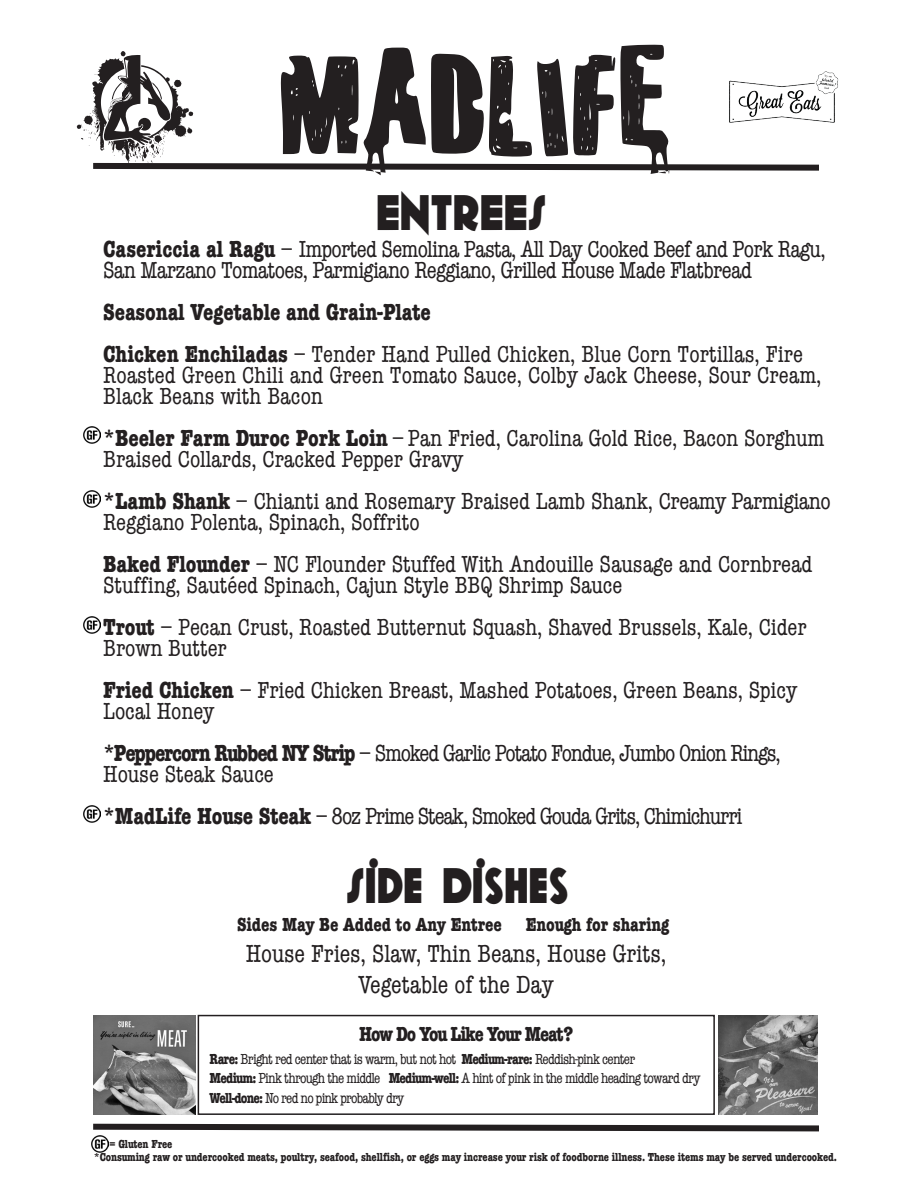
<style>
.page{position:relative;width:918px;height:1188px;background:#fff}
.page>*{position:absolute;margin:0;border:0;box-sizing:border-box;transform-origin:0 0}
.t1{font:800 49.5px "Geomancy";color:#231f20;scale:.86 1}
.t2{font:condensed 25.5px/30.6px "American Typewriter";letter-spacing:-.005em;color:#231f20;text-align:center}
.t3{font:condensed 24px/21px "American Typewriter";letter-spacing:-.005em;color:#231f20}
.t4{font:condensed 24px/21px "American Typewriter";letter-spacing:-.05em;color:#231f20}
.t5{font:condensed 24px/21px "American Typewriter";letter-spacing:-.03em;color:#231f20}
.t6{font:700 condensed 24px/42px "American Typewriter";letter-spacing:-.005em;color:#231f20}
.t7{font:700 condensed 21px "American Typewriter";letter-spacing:-.05em;color:#231f20}
.t8{font:700 condensed 19.5px "American Typewriter";letter-spacing:-.005em;color:#231f20}
.t9{font:condensed 15px/19.5px "American Typewriter";letter-spacing:-.05em;color:#231f20}
.t10{font:700 condensed 12px/13.4px "American Typewriter";letter-spacing:-.01em;color:#231f20}
.s1{font-weight:700}
.s2{font-weight:400}
</style>
<div class="page">
<svg style="left:77px;top:45px;width:742px;height:130px"></svg>
<svg style="left:93px;top:1123px;width:726px;height:9px"></svg>
<img style="left:723px;top:60px;width:116px;height:86px">
<img style="left:84px;top:426px;width:17px;height:17px">
<img style="left:84px;top:491px;width:17px;height:17px">
<img style="left:91px;top:1135px;width:17px;height:17px">
<img style="left:84px;top:616px;width:17px;height:17px">
<div style="left:198px;top:1015px;width:517px;height:100px;border:2px solid #231f20"></div>
<img style="left:94px;top:1016px;width:101px;height:99px">
<img style="left:719px;top:1016px;width:99px;height:99px">
<img style="left:84px;top:806px;width:17px;height:17px">
<h1 class="t1" style="left:378px;top:175px;width:200px">ENTREES</h1>
<p class="t5" style="left:103px;top:239px;width:724px"><span class="s1">Casericcia al Ragu</span> – Imported Semolina Pasta, All Day Cooked Beef and Pork Ragu,<br>San Marzano Tomatoes, Parmigiano Reggiano, Grilled House Made Flatbread</p>
<p class="t6" style="left:103px;top:291px;width:701px">Seasonal Vegetable and Grain-Plate<br>Chicken Enchiladas <span class="s2">– Tender Hand Pulled Chicken, Blue Corn Tortillas, Fire</span></p>
<p class="t3" style="left:103px;top:365px;width:720px">Roasted Green Chili and Green Tomato Sauce, Colby Jack Cheese, Sour Cream,<br>Black Beans with Bacon</p>
<p class="t3" style="left:103px;top:428px;width:723px"><span class="s1">*Beeler Farm Duroc Pork Loin</span> – Pan Fried, Carolina Gold Rice, Bacon Sorghum<br>Braised Collards, Cracked Pepper Gravy</p>
<p class="t3" style="left:103px;top:491px;width:729px"><span class="s1">*Lamb Shank</span> – Chianti and Rosemary Braised Lamb Shank, Creamy Parmigiano<br>Reggiano Polenta, Spinach, Soffrito</p>
<p class="t3" style="left:103px;top:554px;width:711px"><span class="s1">Baked Flounder</span> – NC Flounder Stuffed With Andouille Sausage and Cornbread<br>Stuffing, Sautéed Spinach, Cajun Style BBQ Shrimp Sauce</p>
<p class="t3" style="left:103px;top:617px;width:705px"><span class="s1">Trout</span> – Pecan Crust, Roasted Butternut Squash, Shaved Brussels, Kale, Cider<br>Brown Butter</p>
<p class="t3" style="left:103px;top:680px;width:696px"><span class="s1">Fried Chicken</span> – Fried Chicken Breast, Mashed Potatoes, Green Beans, Spicy<br>Local Honey</p>
<p class="t4" style="left:103px;top:743px;width:679px"><span class="s1">*Peppercorn Rubbed NY Strip</span> – Smoked Garlic Potato Fondue, Jumbo Onion Rings,<br>House Steak Sauce</p>
<p class="t4" style="left:103px;top:806px;width:641px"><span class="s1">*MadLife House Steak</span> – 8oz Prime Steak, Smoked Gouda Grits, Chimichurri</p>
<h1 class="t1" style="left:348px;top:848px;width:261px">SIDE DISHES</h1>
<p class="t8" style="left:237px;top:913px;width:434px">Sides May Be Added to Any Entree Enough for sharing</p>
<p class="t2" style="left:246px;top:939px;width:422px">House Fries, Slaw, Thin Beans, House Grits,<br>Vegetable of the Day</p>
<p class="t7" style="left:359px;top:1022px;width:216px">How Do You Like Your Meat?</p>
<p class="t9" style="left:210px;top:1049px;width:492px"><span class="s1">Rare:</span> Bright red center that is warm, but not hot <span class="s1">Medium-rare:</span> Reddish-pink center<br><span class="s1">Medium:</span> Pink through the middle <span class="s1">Medium-well:</span> A hint of pink in the middle heading toward dry<br><span class="s1">Well-done:</span> No red no pink probably dry</p>
<p class="t10" style="left:94px;top:1137px;width:745px">GF = Gluten Free<br>*Consuming raw or undercooked meats, poultry, seafood, shellfish, or eggs may increase your risk of foodborne illness. These items may be served undercooked.</p>
</div>
